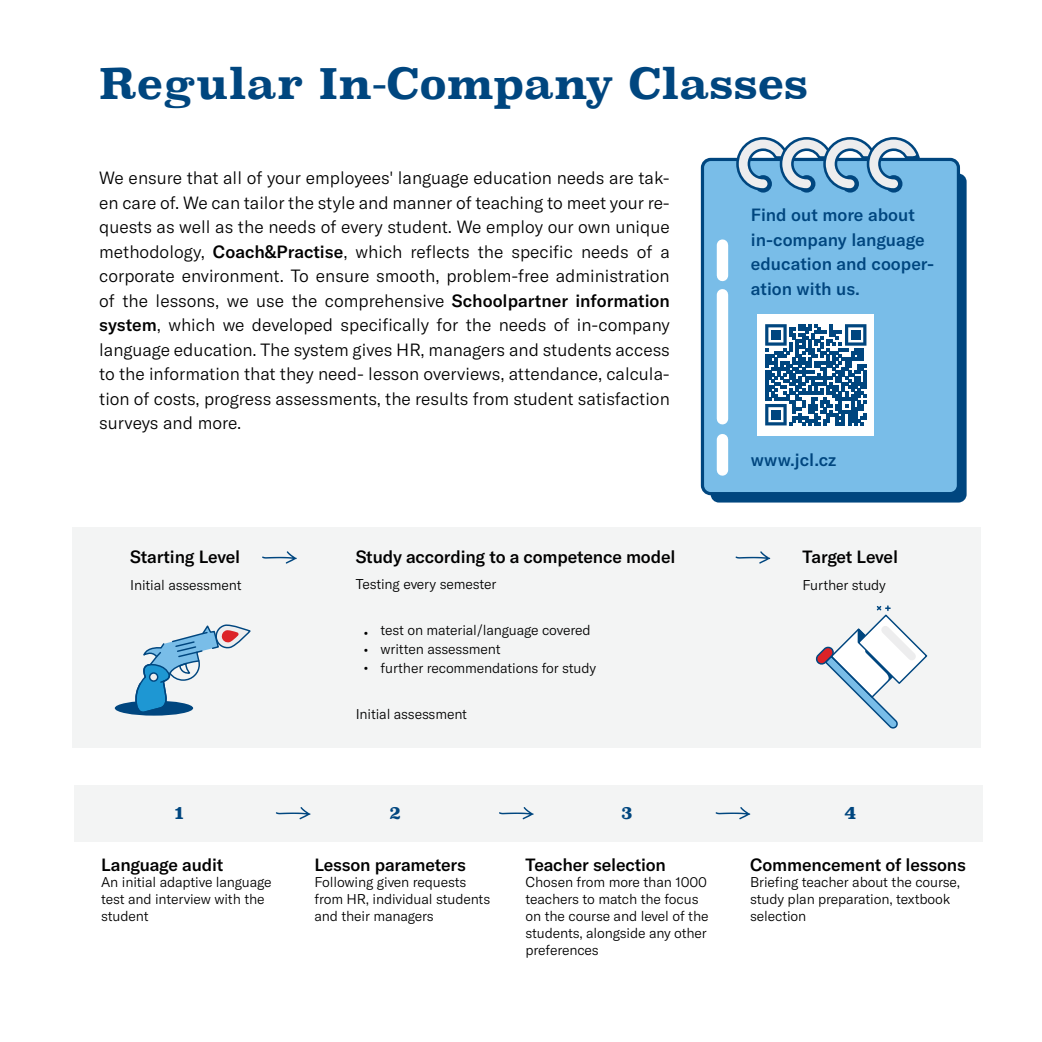
<style>
.page{position:relative;width:1042px;height:1042px;background:#fff}
.page>*{position:absolute;margin:0;border:0;box-sizing:border-box;transform-origin:0 0}
.t1{font:700 42px "Superclarendon";color:#00467f}
.t2{font:300 19.25px "GT America";color:#000}
.t3{font:300 17.5px/24.5px "GT America";color:#000;text-align:justify}
.t4{font:500 17.5px "GT America";letter-spacing:-.01em;color:#000}
.t5{font:500 17.5px/24.5px "GT America";color:#00467f}
.t6{font:700 17.5px "Superclarendon";color:#00467f}
.t7{font:300 14px/16.8px "GT America";letter-spacing:-.01em;color:#000}
.s1{font-weight:500}
</style>
<div class="page">
<div style="left:74px;top:785px;width:908px;height:56px;background:#f3f4f4"></div>
<svg style="left:276px;top:807px;width:34px;height:12px"></svg>
<svg style="left:499px;top:807px;width:34px;height:12px"></svg>
<svg style="left:715px;top:807px;width:35px;height:12px"></svg>
<div style="left:73px;top:527px;width:907px;height:221px;background:#f3f4f4"></div>
<svg style="left:735px;top:551px;width:35px;height:13px"></svg>
<svg style="left:262px;top:551px;width:35px;height:13px"></svg>
<div style="left:115px;top:700px;width:78px;height:15px;background:#00467f;border-radius:50%"></div>
<svg style="left:132px;top:624px;width:119px;height:92px"></svg>
<svg style="left:815px;top:605px;width:113px;height:124px"></svg>
<div style="left:710px;top:174px;width:256px;height:328px;background:#00467f;border-radius:8px"></div>
<div style="left:702px;top:159px;width:256px;height:335px;background:#79bde8;border-radius:8px"></div>
<div style="left:701px;top:158px;width:259px;height:337px;border:3px solid #00467f;border-radius:8px"></div>
<svg style="left:735px;top:137px;width:187px;height:55px"></svg>
<div style="left:717px;top:295px;width:11px;height:124px;background:#fff"></div>
<div style="left:717px;top:245px;width:11px;height:30px;background:#fff"></div>
<div style="left:717px;top:439px;width:11px;height:31px;background:#fff"></div>
<div style="left:757px;top:314px;width:117px;height:121px;background:#fff"></div>
<svg style="left:765px;top:324px;width:101px;height:101px"></svg>
<div style="left:771px;top:330px;width:9px;height:9px;background:#00467f"></div>
<div style="left:851px;top:330px;width:9px;height:9px;background:#00467f"></div>
<div style="left:771px;top:410px;width:9px;height:9px;background:#00467f"></div>
<p class="t1" style="left:99px;top:52px;width:710px">Regular In-Company Classes</p>
<p class="t3" style="left:99px;top:166px;width:572px">We ensure that all of your employees' language education needs are tak&shy;en care of. We can tailor the style and manner of teaching to meet your re&shy;quests as well as the needs of every student. We employ our own unique methodology, <span class="s1">Coach&amp;Practise</span>, which reflects the specific needs of a corporate environment. To ensure smooth, problem-free administration of the lessons, we use the comprehensive <span class="s1">Schoolpartner information system</span>, which we developed specifically for the needs of in-company language education. The system gives HR, managers and students access to the information that they need- lesson overviews, attendance, calcula&shy;tion of costs, progress assessments, the results from student satisfaction surveys and more.</p>
<p class="t4" style="left:130px;top:546px;width:112px">Starting Level</p>
<p class="t7" style="left:130px;top:576px;width:113px">Initial assessment</p>
<p class="t4" style="left:356px;top:546px;width:321px">Study according to a competence model</p>
<p class="t7" style="left:356px;top:576px;width:142px">Testing every semester</p>
<p class="t7" style="left:380px;top:621px;width:212px">test on material/language covered</p>
<p class="t7" style="left:380px;top:641px;width:122px">written assessment</p>
<p class="t7" style="left:380px;top:660px;width:217px">further recommendations for study</p>
<p class="t7" style="left:356px;top:705px;width:113px">Initial assessment</p>
<p class="t2" style="left:363px;top:622px;width:7px">•</p>
<p class="t2" style="left:363px;top:639px;width:7px">•</p>
<p class="t2" style="left:363px;top:657px;width:7px">•</p>
<p class="t5" style="left:751px;top:203px;width:185px">Find out more about in-company language education and cooper&shy;ation with us.</p>
<p class="t5" style="left:751px;top:448px;width:87px">www.jcl.cz</p>
<p class="t4" style="left:802px;top:546px;width:97px">Target Level</p>
<p class="t7" style="left:802px;top:576px;width:85px">Further study</p>
<p class="t6" style="left:174px;top:800px;width:11px">1</p>
<p class="t6" style="left:389px;top:800px;width:13px">2</p>
<p class="t6" style="left:621px;top:800px;width:13px">3</p>
<p class="t6" style="left:844px;top:800px;width:14px">4</p>
<p class="t4" style="left:101px;top:854px;width:124px">Language audit</p>
<p class="t7" style="left:101px;top:874px;width:172px">An initial adaptive language</p>
<p class="t7" style="left:101px;top:891px;width:165px">test and interview with the student</p>
<p class="t4" style="left:314px;top:854px;width:153px">Lesson parameters</p>
<p class="t7" style="left:314px;top:874px;width:153px">Following given requests</p>
<p class="t7" style="left:314px;top:891px;width:177px">from HR, individual students and their managers</p>
<p class="t4" style="left:525px;top:854px;width:142px">Teacher selection</p>
<p class="t7" style="left:525px;top:874px;width:184px">Chosen from more than 1000 teachers to match the focus on the course and level of the students, alongside any other preferences</p>
<p class="t4" style="left:750px;top:854px;width:217px">Commencement of lessons</p>
<p class="t7" style="left:750px;top:874px;width:211px">Briefing teacher about the course, study plan preparation, textbook selection</p>
</div>
